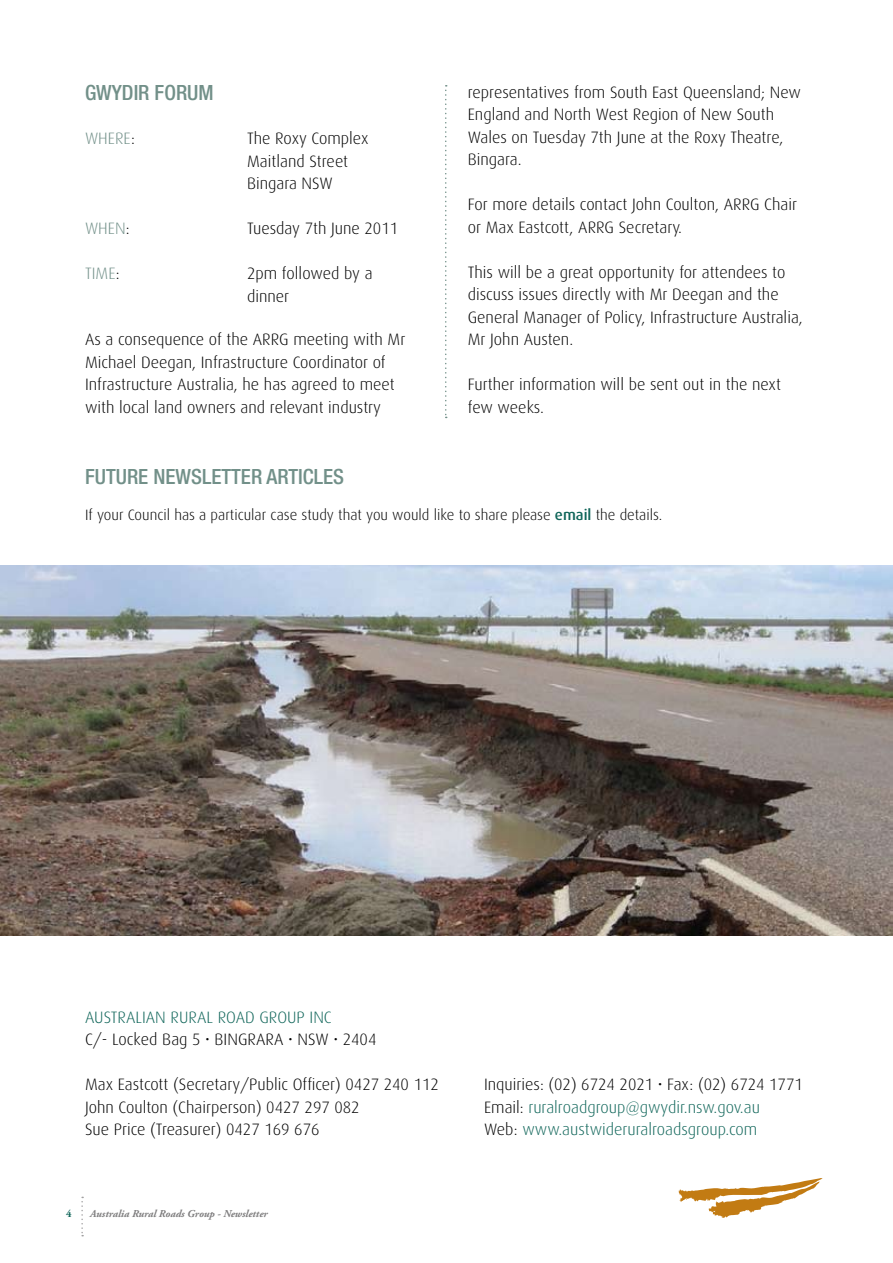
<style>
.page{position:relative;width:893px;height:1263px;background:#fff}
.page>*{position:absolute;margin:0;border:0;box-sizing:border-box;transform-origin:0 0}
.t1{font:500 condensed 21px "Helvetica Neue LT Com";color:#729089}
.t2{font:300 16.5px/22.5px "Dax";color:#000}
.t3{font:300 16.5px "Dax";color:#0f6559}
.t4{font:300 16.5px "Dax";color:#729089}
.t5{font:300 15px "Dax";color:#000}
.t6{font:italic 700 10.5px "Adobe Garamond Pro";color:#7e7d7e}
.t7{font:700 10.5px "Adobe Garamond Pro";color:#0f6559}
.s1{color:#000}
.s2{font-weight:500;color:#0f6559}
</style>
<div class="page">
<svg style="left:81px;top:1197px;width:2px;height:39px"></svg>
<img style="left:0;top:566px;width:893px;height:369px">
<svg style="left:445px;top:85px;width:2px;height:333px"></svg>
<svg style="left:679px;top:1178px;width:144px;height:40px"></svg>
<p class="t1" style="left:85px;top:80px;width:130px">GWYDIR FORUM</p>
<p class="t4" style="left:85px;top:129px;width:52px">WHERE<span class="s1">:</span></p>
<p class="t2" style="left:247px;top:127px;width:123px">The Roxy Complex<br>Maitland Street<br>Bingara NSW</p>
<p class="t4" style="left:85px;top:219px;width:46px">WHEN<span class="s1">:</span></p>
<p class="t2" style="left:247px;top:217px;width:153px">Tuesday 7th June 2011</p>
<p class="t4" style="left:85px;top:264px;width:36px">TIME<span class="s1">:</span></p>
<p class="t2" style="left:247px;top:262px;width:127px">2pm followed by a dinner</p>
<p class="t2" style="left:85px;top:328px;width:322px">As a consequence of the ARRG meeting with Mr Michael Deegan, Infrastructure Coordinator of Infrastructure Australia, he has agreed to meet with local land owners and relevant industry</p>
<p class="t2" style="left:468px;top:81px;width:335px">representatives from South East Queensland; New England and North West Region of New South Wales on Tuesday 7th June at the Roxy Theatre, Bingara.</p>
<p class="t2" style="left:468px;top:194px;width:331px">For more details contact John Coulton, ARRG Chair or Max Eastcott, ARRG Secretary.</p>
<p class="t2" style="left:468px;top:261px;width:337px">This will be a great opportunity for attendees to discuss issues directly with Mr Deegan and the General Manager of Policy, Infrastructure Australia, Mr John Austen.</p>
<p class="t2" style="left:468px;top:374px;width:315px">Further information will be sent out in the next few weeks.</p>
<p class="t1" style="left:85px;top:464px;width:260px">FUTURE NEWSLETTER ARTICLES</p>
<p class="t5" style="left:85px;top:507px;width:579px">If your Council has a particular case study that you would like to share please <span class="s2">email</span> the details.</p>
<p class="t3" style="left:85px;top:1008px;width:248px">AUSTRALIAN RURAL ROAD GROUP INC</p>
<p class="t2" style="left:85px;top:1028px;width:293px">C/- Locked Bag 5 • BINGRARA • NSW • 2404</p>
<p class="t2" style="left:85px;top:1073px;width:355px">Max Eastcott (Secretary/Public Officer) 0427 240 112</p>
<p class="t2" style="left:484px;top:1073px;width:320px">Inquiries: (02) 6724 2021 • Fax: (02) 6724 1771</p>
<p class="t2" style="left:85px;top:1096px;width:276px">John Coulton (Chairperson) 0427 297 082</p>
<p class="t3" style="left:484px;top:1098px;width:277px"><span class="s1">Email:</span> ruralroadgroup@gwydir.nsw.gov.au</p>
<p class="t2" style="left:85px;top:1118px;width:236px">Sue Price (Treasurer) 0427 169 676</p>
<p class="t3" style="left:484px;top:1120px;width:275px"><span class="s1">Web:</span> www.austwideruralroadsgroup.com</p>
<p class="t7" style="left:66px;top:1208px;width:7px">4</p>
<p class="t6" style="left:90px;top:1208px;width:179px">Australia Rural Roads Group - Newsletter</p>
</div>
